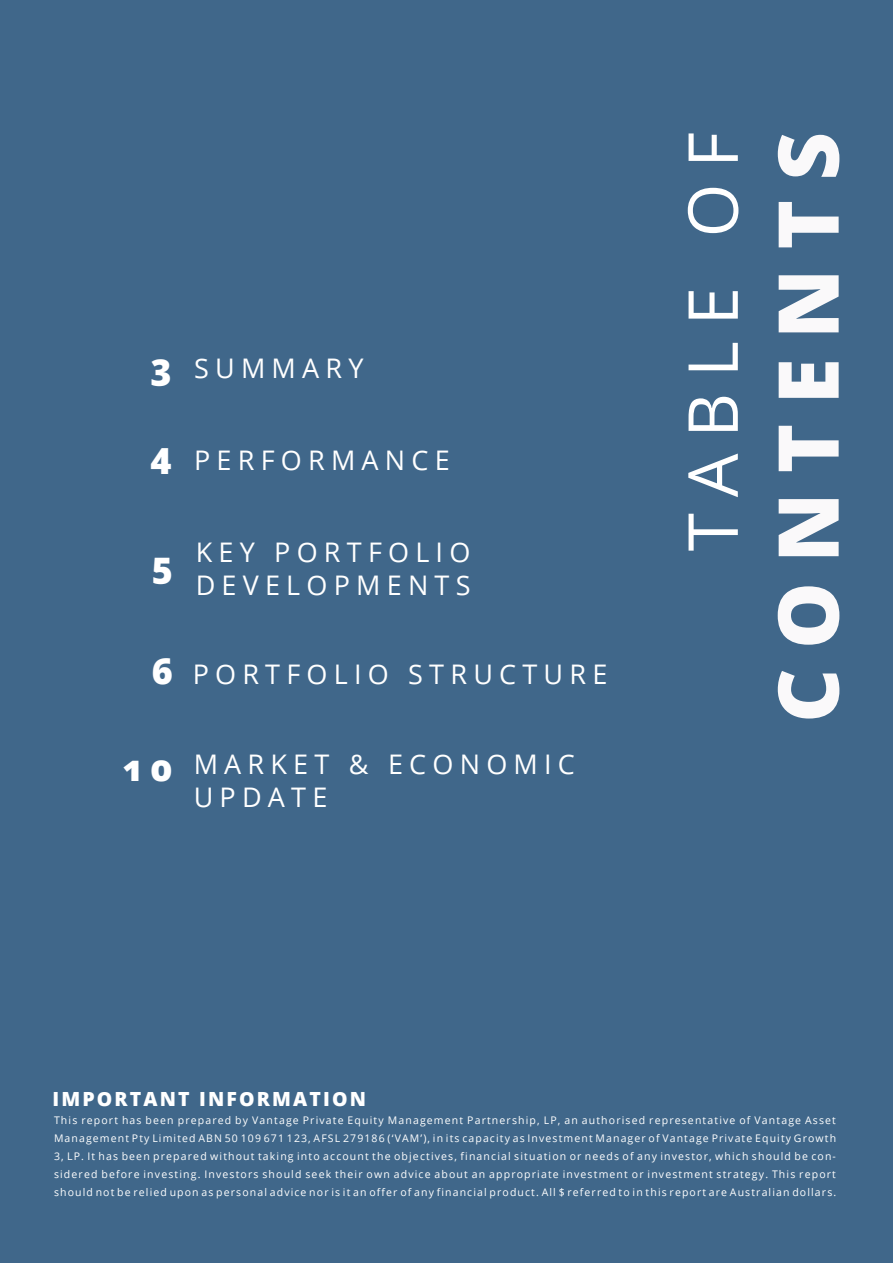
<style>
.page{position:relative;width:893px;height:1263px;background:#40678a}
.page>*{position:absolute;margin:0;border:0;box-sizing:border-box;transform-origin:0 0}
.t1{font:800 84px "Open Sans";letter-spacing:.23em;color:#faf9fa}
.t2{font:69px "Open Sans";letter-spacing:.23em;color:#fff}
.t3{font:800 36px "Open Sans";color:#fff}
.t4{font:27px/32.4px "Open Sans";letter-spacing:.23em;color:#fff}
.t5{font:800 19.5px "Open Sans";letter-spacing:.11em;color:#fff}
.t6{font:10.5px/18px "Open Sans";letter-spacing:.105em;color:#fff;text-align:justify}
</style>
<div class="page">
<p class="t3" style="left:150px;top:339px;width:23px">3</p>
<p class="t4" style="left:194px;top:351px;width:171px">SUMMARY</p>
<p class="t3" style="left:150px;top:433px;width:23px">4</p>
<p class="t4" style="left:194px;top:443px;width:257px">PERFORMANCE</p>
<p class="t3" style="left:152px;top:537px;width:23px">5</p>
<p class="t4" style="left:196px;top:536px;width:276px">KEY PORTFOLIO<br>DEVELOPMENTS</p>
<p class="t3" style="left:152px;top:643px;width:23px">6</p>
<p class="t4" style="left:193px;top:658px;width:416px">PORTFOLIO STRUCTURE</p>
<p class="t3" style="left:123px;top:741px;width:51px">10</p>
<p class="t4" style="left:194px;top:748px;width:383px">MARKET &amp; ECONOMIC<br>UPDATE</p>
<p class="t2" style="left:665px;top:551px;width:421px;rotate:-90deg">TABLE OF</p>
<p class="t1" style="left:744px;top:723px;width:592px;rotate:-90deg">CONTENTS</p>
<p class="t5" style="left:52px;top:1084px;width:315px">IMPORTANT INFORMATION</p>
<p class="t6" style="left:54px;top:1111px;width:784px">This report has been prepared by Vantage Private Equity Management Partnership, LP, an authorised representative of Vantage Asset Management Pty Limited ABN 50 109 671 123, AFSL 279186 (‘VAM’), in its capacity as Investment Manager of Vantage Private Equity Growth 3, LP. It has been prepared without taking into account the objectives, financial situation or needs of any investor, which should be con&shy;sidered before investing. Investors should seek their own advice about an appropriate investment or investment strategy. This report should not be relied upon as personal advice nor is it an offer of any financial product. All $ referred to in this report are Australian dollars.</p>
</div>
